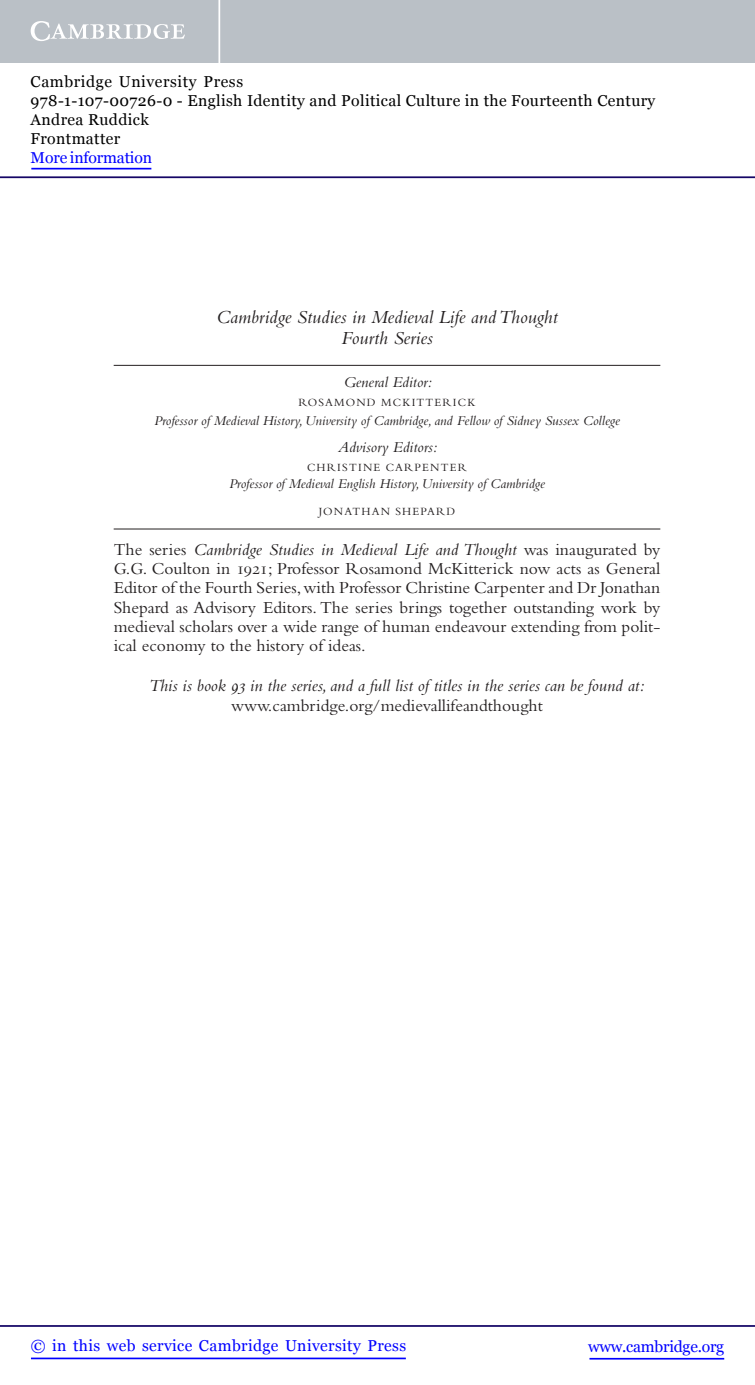
<style>
.page{position:relative;width:755px;height:1385px;background:#fff}
.page>*{position:absolute;margin:0;border:0;box-sizing:border-box;transform-origin:0 0}
.t1{font:italic 19.25px/21px "Bembo Std";color:#231f20;text-align:center}
.t2{font:17.5px/19.2px "Bembo Std";color:#231f20;text-align:justify}
.t3{font:italic 17.5px "Bembo Std";color:#231f20}
.t4{font:15.75px/18.9px "Georgia";letter-spacing:.025em;color:#000}
.t5{font:15.75px "Georgia";letter-spacing:.025em;color:#00f}
.t6{font:italic 15.75px "Bembo Std";color:#231f20}
.t7{font:15.75px "Georgia";letter-spacing:-.015em;color:#00f}
.t8{font:15.75px "Georgia";letter-spacing:-.01em;color:#00f}
.t9{font:italic 14px "Bembo Std";color:#231f20}
.t10{font:11.55px "Bembo Std";letter-spacing:.1em;color:#231f20}
.t11{font:11.55px "Bembo Std";letter-spacing:.275em;color:#231f20}
.s1{font-style:italic}
</style>
<div class="page">
<hr style="left:114px;top:365px;width:546px;height:1px;background:#231f20">
<hr style="left:114px;top:528px;width:546px;height:1px;background:#231f20">
<hr style="left:589px;top:1358px;width:134px;height:1px;background:#00f">
<hr style="left:0;top:1325px;width:754px;height:2px;background:#150666">
<hr style="left:31px;top:1357px;width:374px;height:2px;background:#00f">
<div style="left:0;top:0;width:754px;height:63px;background:#bac0c6"></div>
<svg style="left:31px;top:21px;width:154px;height:20px"></svg>
<hr style="left:218px;top:0;width:2px;height:63px;background:#fff">
<hr style="left:0;top:176px;width:754px;height:2px;background:#150666">
<hr style="left:31px;top:168px;width:120px;height:1px;background:#00f">
<p class="t4" style="left:31px;top:72px;width:625px">Cambridge University Press<br>978-1-107-00726-0 - English Identity and Political Culture in the Fourteenth Century Andrea Ruddick<br>Frontmatter</p>
<p class="t8" style="left:31px;top:148px;width:123px">More information</p>
<p class="t1" style="left:216px;top:308px;width:343px">Cambridge Studies in Medieval Life and Thought<br>Fourth Series</p>
<p class="t6" style="left:343px;top:376px;width:90px">General Editor:</p>
<p class="t10" style="left:298px;top:398px;width:176px">ROSAMOND MCKITTERICK</p>
<p class="t9" style="left:154px;top:416px;width:467px">Professor of Medieval History, University of Cambridge, and Fellow of Sidney Sussex College</p>
<p class="t6" style="left:338px;top:441px;width:101px">Advisory Editors:</p>
<p class="t11" style="left:307px;top:463px;width:157px">CHRISTINE CARPENTER</p>
<p class="t9" style="left:229px;top:479px;width:317px">Professor of Medieval English History, University of Cambridge</p>
<p class="t10" style="left:318px;top:507px;width:138px">JONATHAN SHE PARD</p>
<p class="t2" style="left:114px;top:541px;width:548px">The series <span class="s1">Cambridge Studies in Medieval Life and Thought</span> was inaugurated by G.G. Coulton in 1921; Professor Rosamond McKitterick now acts as General E ditor of the Fourth Series, with Professor Christine Carpenter and Dr Jonathan Shepard as Advisory E ditors. The series brings together outstanding work by medieval scholars over a wide range of human endeavour extending from polit&shy;ical economy to the history of ideas.</p>
<p class="t3" style="left:148px;top:679px;width:497px">This is book 93 in the series, and a full list of titles in the series can be found at:</p>
<p class="t2" style="left:231px;top:697px;width:313px">www.cambridge.org/medievallifeandthought</p>
<p class="t5" style="left:31px;top:1337px;width:376px">© in this web service Cambridge University Press</p>
<p class="t7" style="left:587px;top:1337px;width:137px">www.cambridge.org</p>
</div>
